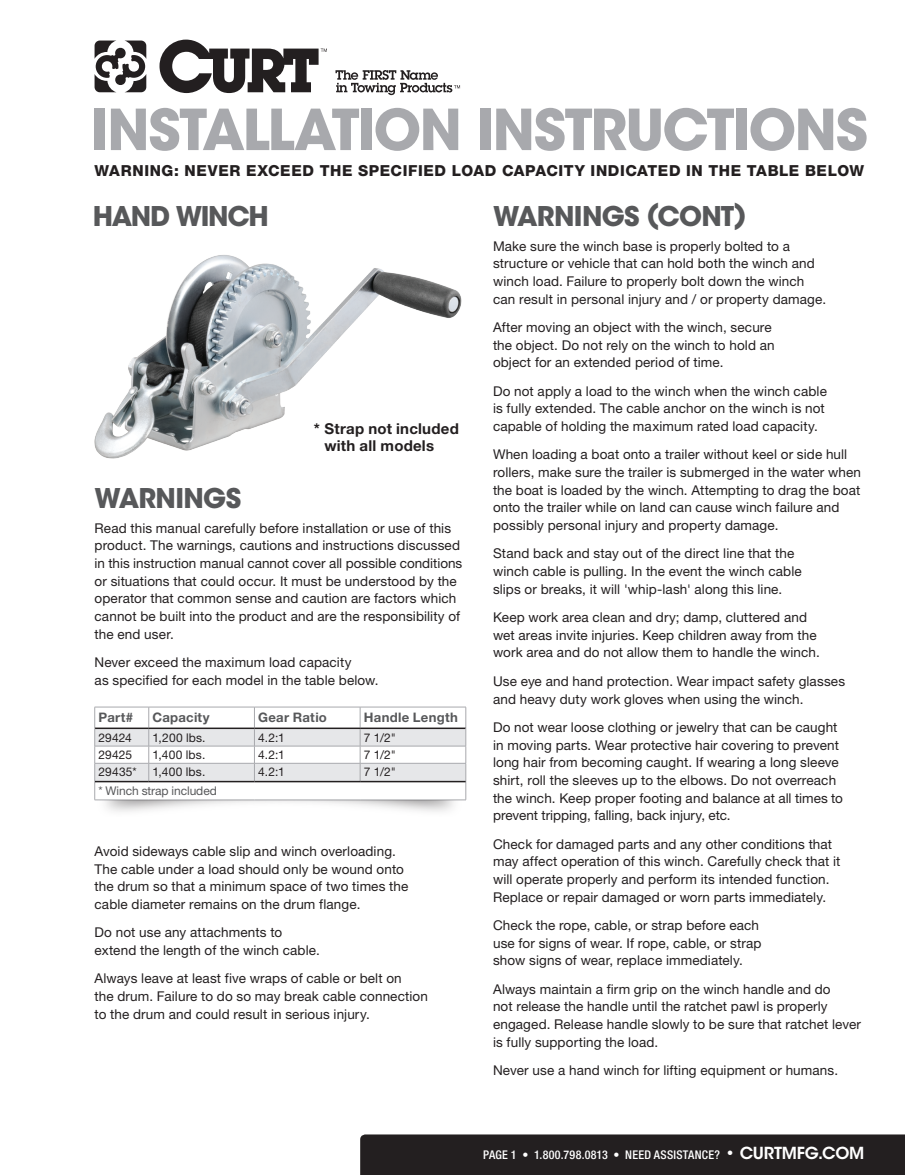
<style>
.page{position:relative;width:905px;height:1175px;background:#fff}
.page>*{position:absolute;margin:0;border:0;box-sizing:border-box;transform-origin:0 0}
.t1{font:700 55.95px "ITC Avant Garde Std";letter-spacing:-.03em;color:#a8a9ad}
.t2{font:700 27px "ITC Avant Garde Std";letter-spacing:-.035em;color:#57585a}
.t3{font:800 15.15px "Helvetica Neue LT Std";letter-spacing:.04em;color:#231f20}
.t4{font:700 15px/16.5px "Helvetica Neue LT Std";letter-spacing:.015em;color:#231f20}
.t5{font:13.5px/17.7px "Helvetica Neue LT Std";letter-spacing:.01em;color:#231f20}
.t6{font:700 13.2px "Helvetica Neue LT Std";letter-spacing:.02em;color:#57585a}
.t7{font:12px "Helvetica Neue LT Std";letter-spacing:.01em;color:#231f20}
.t8{font:500 condensed 12px "Helvetica Neue LT Std";letter-spacing:.02em;color:#fff}
.t9{font:12px "Helvetica Neue LT Std";letter-spacing:-.005em;color:#57585a}
.s1{font-family:"ITC Avant Garde Std";font-weight:600;font-stretch:normal;font-size:16.5px}
</style>
<div class="page">
<img style="left:94px;top:255px;width:368px;height:204px">
<svg style="left:95px;top:41px;width:51px;height:51px"></svg>
<svg style="left:159px;top:40px;width:168px;height:53px"></svg>
<svg style="left:335px;top:70px;width:125px;height:25px"></svg>
<svg style="left:94px;top:707px;width:372px;height:92px"></svg>
<hr style="left:149px;top:746px;width:105px;height:1px;background:#a8a9ad">
<hr style="left:254px;top:746px;width:106px;height:1px;background:#a8a9ad">
<hr style="left:360px;top:746px;width:106px;height:1px;background:#a8a9ad">
<hr style="left:95px;top:799px;width:54px;height:1px;background:#a8a9ad">
<hr style="left:149px;top:799px;width:105px;height:1px;background:#a8a9ad">
<hr style="left:254px;top:799px;width:106px;height:1px;background:#a8a9ad">
<hr style="left:360px;top:799px;width:106px;height:1px;background:#a8a9ad">
<hr style="left:95px;top:781px;width:54px;height:1px;background:#231f20">
<hr style="left:149px;top:781px;width:105px;height:1px;background:#231f20">
<hr style="left:254px;top:781px;width:106px;height:1px;background:#231f20">
<hr style="left:360px;top:781px;width:105px;height:1px;background:#231f20">
<div style="left:360px;top:1134px;width:544px;height:40px;background:#231f20"></div>
<h1 class="t1" style="left:91px;top:93px;width:778px">INSTALLATION INSTRUCTIONS</h1>
<p class="t3" style="left:94px;top:161px;width:771px">WARNING: NEVER EXCEED THE SPECIFIED LOAD CAPACITY INDICATED IN THE TABLE BELOW</p>
<h2 class="t2" style="left:93px;top:198px;width:178px">HAND WINCH</h2>
<h2 class="t2" style="left:94px;top:480px;width:148px">WARNINGS</h2>
<p class="t4" style="left:324px;top:420px;width:136px;text-indent:-10px">* Strap not included with all models</p>
<p class="t5" style="left:95px;top:519px;width:369px">Read this manual carefully before installation or use of this product. The warnings, cautions and instructions discussed in this instruction manual cannot cover all possible conditions or situations that could occur. It must be understood by the operator that common sense and caution are factors which cannot be built into the product and are the responsibility of the end user.</p>
<p class="t5" style="left:95px;top:653px;width:285px">Never exceed the maximum load capacity<br>as specified for each model in the table below.</p>
<p class="t6" style="left:98px;top:709px;width:36px">Part#</p>
<p class="t6" style="left:152px;top:709px;width:59px">Capacity</p>
<p class="t6" style="left:258px;top:709px;width:70px">Gear Ratio</p>
<p class="t6" style="left:364px;top:709px;width:95px">Handle Length</p>
<p class="t7" style="left:98px;top:730px;width:35px">29424</p>
<p class="t7" style="left:152px;top:730px;width:55px">1,200 lbs.</p>
<p class="t7" style="left:258px;top:730px;width:28px">4.2:1</p>
<p class="t7" style="left:364px;top:730px;width:34px">7 1/2"</p>
<p class="t7" style="left:98px;top:747px;width:35px">29425</p>
<p class="t7" style="left:152px;top:747px;width:54px">1,400 lbs.</p>
<p class="t7" style="left:258px;top:747px;width:28px">4.2:1</p>
<p class="t7" style="left:364px;top:747px;width:34px">7 1/2"</p>
<p class="t7" style="left:98px;top:764px;width:40px">29435*</p>
<p class="t7" style="left:152px;top:764px;width:54px">1,400 lbs.</p>
<p class="t7" style="left:258px;top:764px;width:28px">4.2:1</p>
<p class="t7" style="left:364px;top:764px;width:34px">7 1/2"</p>
<p class="t9" style="left:98px;top:783px;width:120px">* Winch strap included</p>
<p class="t5" style="left:94px;top:842px;width:315px">Avoid sideways cable slip and winch overloading.<br>The cable under a load should only be wound onto the drum so that a minimum space of two times the cable diameter remains on the drum flange.</p>
<p class="t5" style="left:94px;top:923px;width:227px">Do not use any attachments to extend the length of the winch cable.</p>
<p class="t5" style="left:94px;top:969px;width:335px">Always leave at least five wraps of cable or belt on<br>the drum. Failure to do so may break cable connection to the drum and could result in serious injury.</p>
<h2 class="t2" style="left:493px;top:198px;width:255px">WARNINGS (CONT)</h2>
<p class="t5" style="left:493px;top:237px;width:335px">Make sure the winch base is properly bolted to a structure or vehicle that can hold both the winch and winch load. Failure to properly bolt down the winch can result in personal injury and / or property damage.</p>
<p class="t5" style="left:493px;top:318px;width:283px">After moving an object with the winch, secure the object. Do not rely on the winch to hold an object for an extended period of time.</p>
<p class="t5" style="left:493px;top:382px;width:335px">Do not apply a load to the winch when the winch cable is fully extended. The cable anchor on the winch is not capable of holding the maximum rated load capacity.</p>
<p class="t5" style="left:493px;top:445px;width:369px">When loading a boat onto a trailer without keel or side hull rollers, make sure the trailer is submerged in the water when the boat is loaded by the winch. Attempting to drag the boat onto the trailer while on land can cause winch failure and possibly personal injury and property damage.</p>
<p class="t5" style="left:493px;top:544px;width:310px">Stand back and stay out of the direct line that the winch cable is pulling. In the event the winch cable slips or breaks, it will 'whip-lash' along this line.</p>
<p class="t5" style="left:493px;top:608px;width:328px">Keep work area clean and dry; damp, cluttered and wet areas invite injuries. Keep children away from the work area and do not allow them to handle the winch.</p>
<p class="t5" style="left:493px;top:672px;width:353px">Use eye and hand protection. Wear impact safety glasses and heavy duty work gloves when using the winch.</p>
<p class="t5" style="left:493px;top:718px;width:351px">Do not wear loose clothing or jewelry that can be caught in moving parts. Wear protective hair covering to prevent long hair from becoming caught. If wearing a long sleeve shirt, roll the sleeves up to the elbows. Do not overreach the winch. Keep proper footing and balance at all times to prevent tripping, falling, back injury, etc.</p>
<p class="t5" style="left:493px;top:834px;width:349px">Check for damaged parts and any other conditions that may affect operation of this winch. Carefully check that it will operate properly and perform its intended function.<br>Replace or repair damaged or worn parts immediately.</p>
<p class="t5" style="left:493px;top:916px;width:270px">Check the rope, cable, or strap before each use for signs of wear. If rope, cable, or strap show signs of wear, replace immediately.</p>
<p class="t5" style="left:493px;top:979px;width:369px">Always maintain a firm grip on the winch handle and do<br>not release the handle until the ratchet pawl is properly engaged. Release handle slowly to be sure that ratchet lever is fully supporting the load.</p>
<p class="t5" style="left:493px;top:1061px;width:347px">Never use a hand winch for lifting equipment or humans.</p>
<p class="t8" style="left:483px;top:1147px;width:383px">PAGE 1 • 1.800.798.0813 • NEED ASSISTANCE? <span class="s1">• CURTMFG.COM</span></p>
</div>
